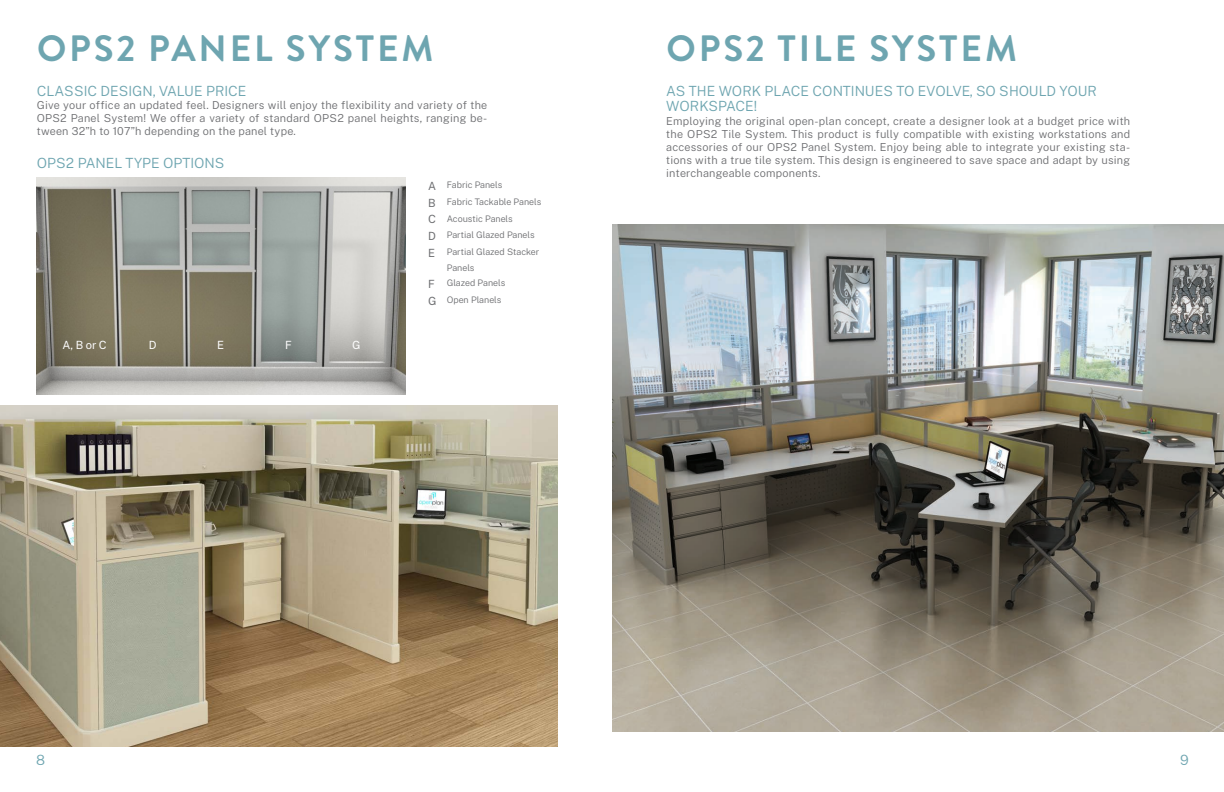
<style>
.page{position:relative;width:1224px;height:792px;background:#fff}
.page>*{position:absolute;margin:0;border:0;box-sizing:border-box;transform-origin:0 0}
.t1{font:700 36.6px "Brandon Grotesque";letter-spacing:.08em;color:#6ea5b0}
.t2{font:300 14px/15.6px "Public Sans";color:#6ea5b0}
.Table_of_Contents{font:11.3px "Public Sans";color:#fff}
.Bullet{font:11.3px "Public Sans";color:#6c6d70}
.t3{font:300 11px/13.2px "Public Sans";letter-spacing:.02em;color:#6c6d70;text-align:justify}
.Bullet-2{font:300 9px/16px "Public Sans";color:#6c6d70}
</style>
<div class="page">
<img style="left:612px;top:225px;width:612px;height:507px">
<img style="left:0;top:405px;width:558px;height:341px">
<img style="left:36px;top:177px;width:370px;height:218px">
<p class="t1" style="left:37px;top:23px;width:398px">OPS2 PANEL SYSTEM</p>
<p class="t2" style="left:37px;top:82px;width:211px">CLASSIC DESIGN, VALUE PRICE</p>
<p class="t3" style="left:37px;top:98px;width:452px">Give your office an updated feel. Designers will enjoy the flexibility and variety of the OPS2 Panel System! We offer a variety of standard OPS2 panel heights, ranging be&shy;tween 32”h to 107”h depending on the panel type.</p>
<p class="t2" style="left:37px;top:155px;width:189px">OPS2 PANEL TYPE OPTIONS</p>
<p class="Table_of_Contents" style="left:62px;top:337px;width:46px">A, B or C</p>
<p class="Table_of_Contents" style="left:149px;top:337px;width:9px">D</p>
<p class="Table_of_Contents" style="left:217px;top:337px;width:9px">E</p>
<p class="Table_of_Contents" style="left:285px;top:337px;width:8px">F</p>
<p class="Table_of_Contents" style="left:352px;top:337px;width:10px">G</p>
<p class="Bullet" style="left:428px;top:177px;width:9px">A</p>
<p class="Bullet-2" style="left:447px;top:176px;width:57px">Fabric Panels</p>
<p class="Bullet" style="left:428px;top:194px;width:9px">B</p>
<p class="Bullet-2" style="left:447px;top:193px;width:96px">Fabric Tackable Panels</p>
<p class="Bullet" style="left:428px;top:211px;width:9px">C</p>
<p class="Bullet-2" style="left:447px;top:210px;width:68px">Acoustic Panels</p>
<p class="Bullet" style="left:428px;top:228px;width:9px">D</p>
<p class="Bullet-2" style="left:447px;top:227px;width:89px">Partial Glazed Panels</p>
<p class="Bullet" style="left:428px;top:245px;width:9px">E</p>
<p class="Bullet-2" style="left:447px;top:244px;width:94px">Partial Glazed Stacker<br>Panels</p>
<p class="Bullet" style="left:428px;top:276px;width:8px">F</p>
<p class="Bullet-2" style="left:447px;top:275px;width:60px">Glazed Panels</p>
<p class="Bullet" style="left:428px;top:292px;width:10px">G</p>
<p class="Bullet-2" style="left:447px;top:291px;width:56px">Open Planels</p>
<p class="t1" style="left:667px;top:23px;width:352px">OPS2 TILE SYSTEM</p>
<p class="t2" style="left:666px;top:82px;width:432px">AS THE WORK PLACE CONTINUES TO EVOLVE, SO SHOULD YOUR<br>WORKSPACE!</p>
<p class="t3" style="left:666px;top:114px;width:466px">Employing the original open-plan concept, create a designer look at a budget price with the OPS2 Tile System. This product is fully compatible with existing workstations and accessories of our OPS2 Panel System. Enjoy being able to integrate your existing sta&shy;tions with a true tile system. This design is engineered to save space and adapt by using interchangeable components.</p>
<p class="t2" style="left:36px;top:751px;width:10px">8</p>
<p class="t2" style="left:1180px;top:751px;width:10px">9</p>
</div>
